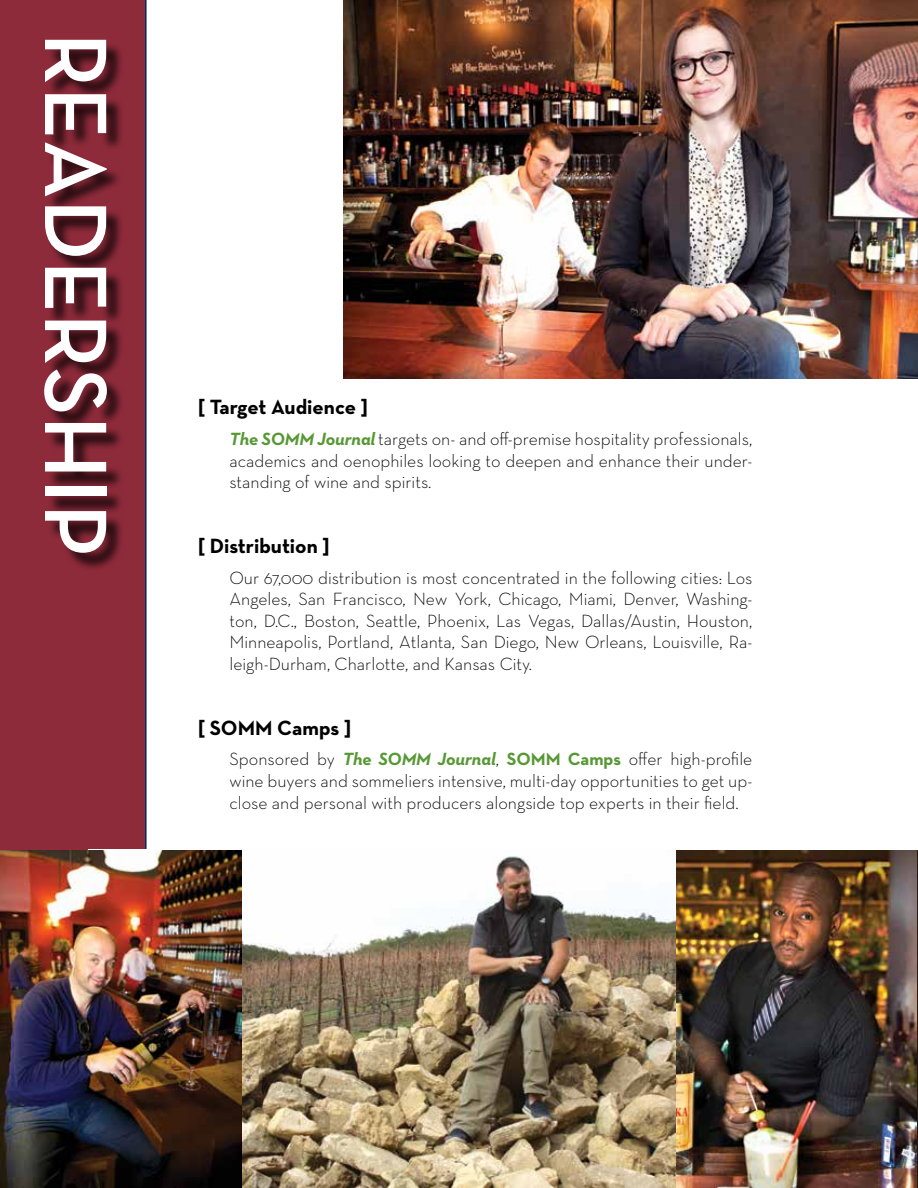
<style>
.page{position:relative;width:918px;height:1188px;background:#fff}
.page>*{position:absolute;margin:0;border:0;box-sizing:border-box;transform-origin:0 0}
.t1{font:90px "Neutra Text Demi Alt";color:#fff}
.t2{font:700 21px "Neutra Text";color:#000}
.t3{font:300 18px/21.6px "Neutra Text";color:#000;text-align:justify}
.s1{font-weight:700;font-style:italic;color:#579835}
.s2{font-weight:700;color:#579835}
</style>
<div class="page">
<div style="left:0;top:0;width:147px;height:850px;background:#8e2b3b"></div>
<div style="left:47px;top:42px;width:78px;height:530px;background:#000;opacity:.75"></div>
<img style="left:344px;top:0;width:574px;height:378px">
<img style="left:241px;top:850px;width:436px;height:338px">
<img style="left:677px;top:850px;width:239px;height:338px">
<img style="left:0;top:850px;width:241px;height:338px">
<h1 class="t1" style="left:131px;top:32px;width:526px;rotate:90deg">READERSHIP</h1>
<p class="t2" style="left:198px;top:394px;width:171px">[ Target Audience ]</p>
<p class="t3" style="left:230px;top:428px;width:524px"><span class="s1">The SOMM Journal</span> targets on- and off-premise hospitality professionals, academics and oenophiles looking to deepen and enhance their under&shy;standing of wine and spirits.</p>
<p class="t2" style="left:198px;top:533px;width:133px">[ Distribution ]</p>
<p class="t3" style="left:230px;top:566px;width:524px">Our 67,000 distribution is most concentrated in the following cities: Los Angeles, San Francisco, New York, Chicago, Miami, Denver, Washing&shy;ton, D.C., Boston, Seattle, Phoenix, Las Vegas, Dallas/Austin, Houston, Minneapolis, Portland, Atlanta, San Diego, New Orleans, Louisville, Ra&shy;leigh-Durham, Charlotte, and Kansas City.</p>
<p class="t2" style="left:198px;top:714px;width:155px">[ SOMM Camps ]</p>
<p class="t3" style="left:230px;top:748px;width:524px">Sponsored by <span class="s1">The SOMM Journal</span>, <span class="s2">SOMM Camps</span> offer high-profile wine buyers and sommeliers intensive, multi-day opportunities to get up&shy;close and personal with producers alongside top experts in their field.</p>
</div>
